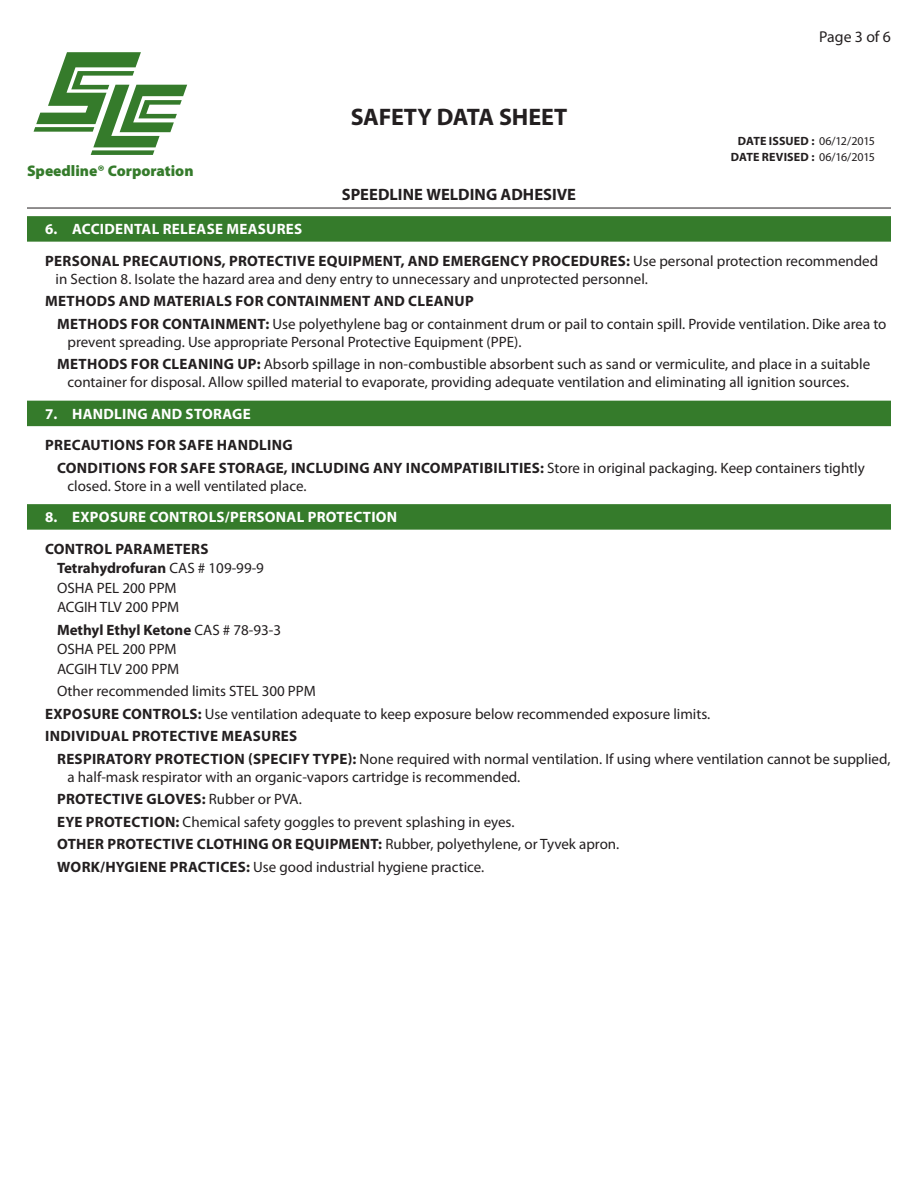
<style>
.page{position:relative;width:918px;height:1188px;background:#fff}
.page>*{position:absolute;margin:0;border:0;box-sizing:border-box;transform-origin:0 0}
.t1{font:700 24px "Myriad Pro";letter-spacing:-.01em;color:#231f20}
.t2{font:700 16.5px "Myriad Pro";letter-spacing:.005em;color:#231f20}
.t3{font:15.75px "Myriad Pro";color:#231f20}
.t4{font:900 15.45px "Myriad Pro";color:#357b2b}
._2_Indent_2{font:15px/18px "Myriad Pro";color:#231f20}
._1_Indent_1{font:15px/18px "Myriad Pro";color:#231f20}
._1_Indent_1-2{font:700 15px "Myriad Pro";letter-spacing:.02em;color:#231f20}
._2_Indent_2-2{font:700 15px "Myriad Pro";letter-spacing:.02em;color:#231f20}
._0_Body_Copy_Plain{font:15px "Myriad Pro";color:#231f20}
.t5{font:700 15px "Myriad Pro";letter-spacing:.02em;color:#fff}
._0_Body_Copy_Plain-2{font:700 15px "Myriad Pro";color:#231f20}
.t6{font:700 12px/15.8px "Myriad Pro";letter-spacing:.01em;color:#231f20;text-align:center}
.s1{font-weight:400}
.s2{font-weight:700}
</style>
<div class="page">
<hr style="left:27px;top:208px;width:864px;height:1px;background:#231f20">
<svg style="left:34px;top:52px;width:153px;height:103px"></svg>
<div style="left:27px;top:216px;width:864px;height:26px;background:#357b2b"></div>
<div style="left:27px;top:401px;width:864px;height:25px;background:#357b2b"></div>
<div style="left:27px;top:504px;width:864px;height:26px;background:#357b2b"></div>
<p class="t4" style="left:27px;top:161px;width:168px">Speedline® Corporation</p>
<h1 class="t1" style="left:351px;top:101px;width:218px">SAFETY DATA SHEET</h1>
<p class="t2" style="left:342px;top:184px;width:236px">SPEEDLINE WELDING ADHESIVE</p>
<p class="t3" style="left:819px;top:27px;width:73px">Page 3 of 6</p>
<p class="t6" style="left:731px;top:133px;width:146px">DATE ISSUED : <span class="s1">06/12/2015<br></span>DATE REVISED : <span class="s1">06/16/2015</span></p>
<p class="t5" style="left:45px;top:219px;width:259px">6. ACCIDENTAL RELEASE MEASURES</p>
<p class="_1_Indent_1" style="left:56px;top:251px;width:824px;text-indent:-10px"><span class="s2">PERSONAL PRECAUTIONS, PROTECTIVE EQUIPMENT, AND EMERGENCY PROCEDURES:</span> Use personal protection recommended in Section 8. Isolate the hazard area and deny entry to unnecessary and unprotected personnel.</p>
<p class="_1_Indent_1-2" style="left:45px;top:291px;width:430px">METHODS AND MATERIALS FOR CONTAINMENT AND CLEANUP</p>
<p class="_2_Indent_2" style="left:68px;top:314px;width:821px;text-indent:-10px"><span class="s2">METHODS FOR CONTAINMENT:</span> Use polyethylene bag or containment drum or pail to contain spill. Provide ventilation. Dike area to prevent spreading. Use appropriate Personal Protective Equipment (PPE).</p>
<p class="_2_Indent_2" style="left:68px;top:355px;width:804px;text-indent:-10px"><span class="s2">METHODS FOR CLEANING UP:</span> Absorb spillage in non-combustible absorbent such as sand or vermiculite, and place in a suitable container for disposal. Allow spilled material to evaporate, providing adequate ventilation and eliminating all ignition sources.</p>
<p class="t5" style="left:45px;top:404px;width:207px">7. HANDLING AND STORAGE</p>
<p class="_1_Indent_1-2" style="left:45px;top:435px;width:249px">PRECAUTIONS FOR SAFE HANDLING</p>
<p class="_2_Indent_2" style="left:68px;top:458px;width:799px;text-indent:-10px"><span class="s2">CONDITIONS FOR SAFE STORAGE, INCLUDING ANY INCOMPATIBILITIES:</span> Store in original packaging. Keep containers tightly closed. Store in a well ventilated place.</p>
<p class="t5" style="left:45px;top:507px;width:354px">8. EXPOSURE CONTROLS/PERSONAL PROTECTION</p>
<p class="_1_Indent_1-2" style="left:45px;top:539px;width:165px">CONTROL PARAMETERS</p>
<p class="_0_Body_Copy_Plain-2" style="left:57px;top:558px;width:208px">Tetrahydrofuran <span class="s1">CAS # 109-99-9</span></p>
<p class="_0_Body_Copy_Plain" style="left:57px;top:578px;width:121px">OSHA PEL 200 PPM</p>
<p class="_0_Body_Copy_Plain" style="left:57px;top:598px;width:124px">ACGIH TLV 200 PPM</p>
<p class="_0_Body_Copy_Plain-2" style="left:57px;top:620px;width:226px">Methyl Ethyl Ketone <span class="s1">CAS # 78-93-3</span></p>
<p class="_0_Body_Copy_Plain" style="left:57px;top:640px;width:121px">OSHA PEL 200 PPM</p>
<p class="_0_Body_Copy_Plain" style="left:57px;top:659px;width:124px">ACGIH TLV 200 PPM</p>
<p class="_0_Body_Copy_Plain" style="left:57px;top:682px;width:260px">Other recommended limits STEL 300 PPM</p>
<p class="_1_Indent_1" style="left:45px;top:704px;width:667px"><span class="s2">EXPOSURE CONTROLS:</span> Use ventilation adequate to keep exposure below recommended exposure limits.</p>
<p class="_1_Indent_1-2" style="left:45px;top:726px;width:254px">INDIVIDUAL PROTECTIVE MEASURES</p>
<p class="_2_Indent_2" style="left:68px;top:749px;width:824px;text-indent:-10px"><span class="s2">RESPIRATORY PROTECTION (SPECIFY TYPE):</span> None required with normal ventilation. If using where ventilation cannot be supplied, a half-mask respirator with an organic-vapors cartridge is recommended.</p>
<p class="_2_Indent_2-2" style="left:57px;top:789px;width:246px">PROTECTIVE GLOVES: <span class="s1">Rubber or PVA.</span></p>
<p class="_2_Indent_2" style="left:57px;top:812px;width:459px"><span class="s2">EYE PROTECTION:</span> Chemical safety goggles to prevent splashing in eyes.</p>
<p class="_2_Indent_2-2" style="left:57px;top:834px;width:564px">OTHER PROTECTIVE CLOTHING OR EQUIPMENT: <span class="s1">Rubber, polyethylene, or Tyvek apron.</span></p>
<p class="_2_Indent_2" style="left:57px;top:857px;width:429px"><span class="s2">WORK/HYGIENE PRACTICES:</span> Use good industrial hygiene practice.</p>
</div>
